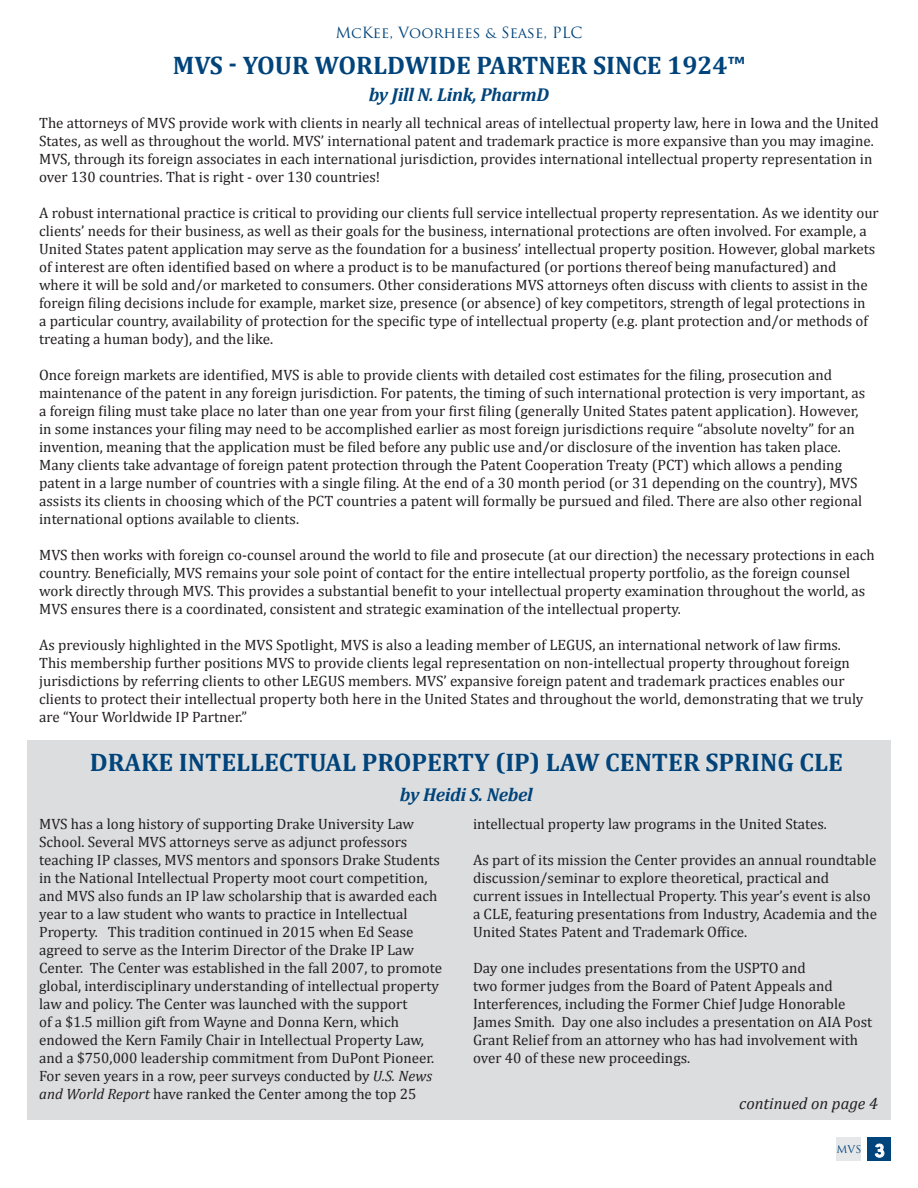
<style>
.page{position:relative;width:918px;height:1188px;background:#fff}
.page>*{position:absolute;margin:0;border:0;box-sizing:border-box;transform-origin:0 0}
.t1{font:700 25.5px "Cambria";color:#00447b}
.t2{font:italic 700 18.75px "Cambria";letter-spacing:-.015em;color:#00447b}
.t3{font:italic 16.5px "Cambria";color:#231f20}
.t4{font:15px/18px "Cambria";color:#231f20}
.FSOSP_Headers{font:15px "Trajan Pro";color:#00447b}
.t5{font:10.5px "Trajan Pro";color:#00447b}
.s1{font-style:italic}
.s2{font-family:"Tuffy";font-weight:700;font-size:17.85px;color:#fff}
</style>
<div class="page">
<div style="left:27px;top:740px;width:864px;height:379px;background:#dcdddf"></div>
<div style="left:868px;top:1138px;width:23px;height:23px;background:#00447b"></div>
<svg style="left:875px;top:1144px;width:9px;height:13px"></svg>
<div style="left:837px;top:1138px;width:24px;height:23px;background:#e6e7e9"></div>
<p class="FSOSP_Headers" style="left:335px;top:23px;width:249px">McKee, Voorhees &amp; Sease, PLC</p>
<p class="t1" style="left:173px;top:47px;width:574px">MVS - YOUR WORLDWIDE PARTNER SINCE 1924™</p>
<p class="t2" style="left:369px;top:81px;width:182px">by Jill N. Link, PharmD</p>
<p class="t4" style="left:39px;top:114px;width:841px">The attorneys of MVS provide work with clients in nearly all technical areas of intellectual property law, here in Iowa and the United States, as well as throughout the world. MVS’ international patent and trademark practice is more expansive than you may imagine.<br>MVS, through its foreign associates in each international jurisdiction, provides international intellectual property representation in over 130 countries. That is right - over 130 countries!</p>
<p class="t4" style="left:39px;top:204px;width:841px">A robust international practice is critical to providing our clients full service intellectual property representation. As we identity our clients’ needs for their business, as well as their goals for the business, international protections are often involved. For example, a United States patent application may serve as the foundation for a business’ intellectual property position. However, global markets of interest are often identified based on where a product is to be manufactured (or portions thereof being manufactured) and where it will be sold and/or marketed to consumers. Other considerations MVS attorneys often discuss with clients to assist in the foreign filing decisions include for example, market size, presence (or absence) of key competitors, strength of legal protections in<br>a particular country, availability of protection for the specific type of intellectual property (e.g. plant protection and/or methods of treating a human body), and the like.</p>
<p class="t4" style="left:39px;top:366px;width:828px">Once foreign markets are identified, MVS is able to provide clients with detailed cost estimates for the filing, prosecution and maintenance of the patent in any foreign jurisdiction. For patents, the timing of such international protection is very important, as a foreign filing must take place no later than one year from your first filing (generally United States patent application). However, in some instances your filing may need to be accomplished earlier as most foreign jurisdictions require “absolute novelty” for an invention, meaning that the application must be filed before any public use and/or disclosure of the invention has taken place.<br>Many clients take advantage of foreign patent protection through the Patent Cooperation Treaty (PCT) which allows a pending patent in a large number of countries with a single filing. At the end of a 30 month period (or 31 depending on the country), MVS assists its clients in choosing which of the PCT countries a patent will formally be pursued and filed. There are also other regional international options available to clients.</p>
<p class="t4" style="left:39px;top:546px;width:837px">MVS then works with foreign co-counsel around the world to file and prosecute (at our direction) the necessary protections in each country. Beneficially, MVS remains your sole point of contact for the entire intellectual property portfolio, as the foreign counsel work directly through MVS. This provides a substantial benefit to your intellectual property examination throughout the world, as MVS ensures there is a coordinated, consistent and strategic examination of the intellectual property.</p>
<p class="t4" style="left:39px;top:636px;width:826px">As previously highlighted in the MVS Spotlight, MVS is also a leading member of LEGUS, an international network of law firms.<br>This membership further positions MVS to provide clients legal representation on non-intellectual property throughout foreign jurisdictions by referring clients to other LEGUS members. MVS’ expansive foreign patent and trademark practices enables our clients to protect their intellectual property both here in the United States and throughout the world, demonstrating that we truly are “Your Worldwide IP Partner.”</p>
<p class="t1" style="left:90px;top:744px;width:755px">DRAKE INTELLECTUAL PROPERTY (IP) LAW CENTER SPRING CLE</p>
<p class="t2" style="left:400px;top:781px;width:134px">by Heidi S. Nebel</p>
<p class="t4" style="left:473px;top:815px;width:355px">intellectual property law programs in the United States.</p>
<p class="t4" style="left:473px;top:851px;width:406px">As part of its mission the Center provides an annual roundtable discussion/seminar to explore theoretical, practical and current issues in Intellectual Property. This year’s event is also a CLE, featuring presentations from Industry, Academia and the United States Patent and Trademark Office.</p>
<p class="t4" style="left:473px;top:959px;width:401px">Day one includes presentations from the USPTO and<br>two former judges from the Board of Patent Appeals and Interferences, including the Former Chief Judge Honorable James Smith. Day one also includes a presentation on AIA Post Grant Relief from an attorney who has had involvement with over 40 of these new proceedings.</p>
<p class="t3" style="left:739px;top:1092px;width:140px">continued on page 4</p>
<p class="t4" style="left:39px;top:815px;width:404px">MVS has a long history of supporting Drake University Law School. Several MVS attorneys serve as adjunct professors teaching IP classes, MVS mentors and sponsors Drake Students in the National Intellectual Property moot court competition, and MVS also funds an IP law scholarship that is awarded each year to a law student who wants to practice in Intellectual Property. This tradition continued in 2015 when Ed Sease agreed to serve as the Interim Director of the Drake IP Law Center. The Center was established in the fall 2007, to promote global, interdisciplinary understanding of intellectual property law and policy. The Center was launched with the support<br>of a $1.5 million gift from Wayne and Donna Kern, which endowed the Kern Family Chair in Intellectual Property Law, and a $750,000 leadership commitment from DuPont Pioneer.<br>For seven years in a row, peer surveys conducted by <span class="s1">U.S. News and World Report</span> have ranked the Center among the top 25</p>
<p class="t5" style="left:837px;top:1142px;width:50px">MVS <span class="s2">3</span></p>
</div>
